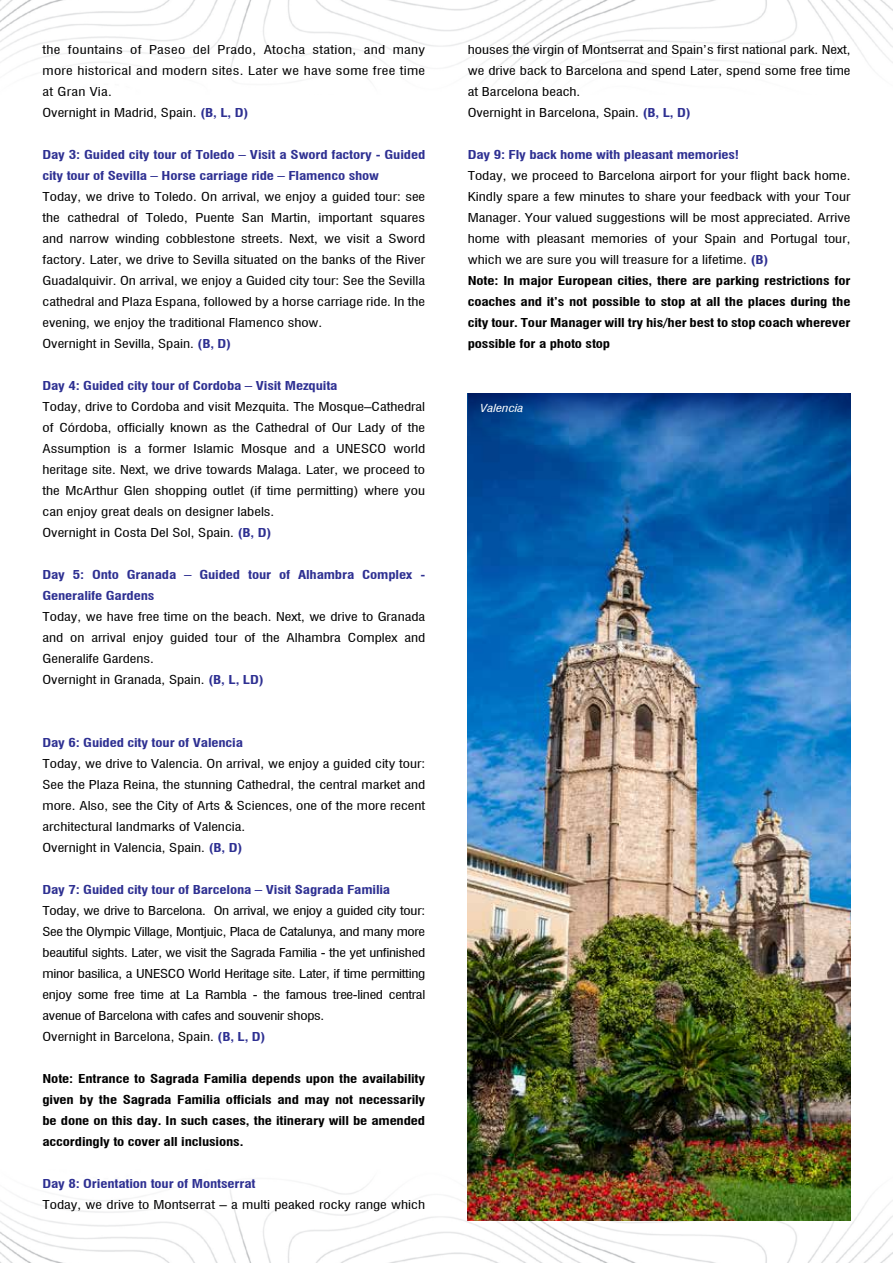
<style>
.page{position:relative;width:893px;height:1263px;background:#fff}
.page>*{position:absolute;margin:0;border:0;box-sizing:border-box;transform-origin:0 0}
.t1{font:condensed 12px/21px "Swiss 721 BT";color:#000;scale:1.25 1}
.t2{font:condensed 12px/21px "Swiss 721 BT";letter-spacing:-.02em;color:#000;scale:1.25 1}
.t3{font:700 condensed 12px/21px "Swiss 721 BT";letter-spacing:-.01em;color:#2e3092;scale:1.25 1}
.t4{font:700 condensed 12px/21px "Swiss 721 BT";letter-spacing:-.01em;color:#000;text-align:justify;scale:1.25 1}
.t5{font:condensed 12px/21px "Swiss 721 BT";letter-spacing:.02em;color:#000;scale:1.25 1}
.t6{font:italic condensed 10.8px "Swiss 721 BT";color:#fff;scale:1.25 1}
.s1{font-weight:700;color:#2e3092}
.s2{font-weight:700}
</style>
<div class="page">
<img style="left:0;top:0;width:893px;height:81px">
<img style="left:0;top:1148px;width:893px;height:115px">
<img style="left:468px;top:446px;width:382px;height:774px">
<svg style="left:468px;top:393px;width:382px;height:53px;background:#11519a"></svg>
<p class="t5" style="left:43px;top:39px;width:308px">the fountains of Paseo del Prado, Atocha station, and many more historical and modern sites. Later we have some free time at Gran Via.<br>Overnight in Madrid, Spain. <span class="s1">(B, L, D)</span></p>
<p class="t3" style="left:43px;top:144px;width:308px">Day 3: Guided city tour of Toledo – Visit a Sword factory - Guided city tour of Sevilla – Horse carriage ride – Flamenco show</p>
<p class="t1" style="left:43px;top:186px;width:308px">Today, we drive to Toledo. On arrival, we enjoy a guided tour: see the cathedral of Toledo, Puente San Martin, important squares and narrow winding cobblestone streets. Next, we visit a Sword factory. Later, we drive to Sevilla situated on the banks of the River Guadalquivir. On arrival, we enjoy a Guided city tour: See the Sevilla cathedral and Plaza Espana, followed by a horse carriage ride. In the evening, we enjoy the traditional Flamenco show.<br>Overnight in Sevilla, Spain. <span class="s1">(B, D)</span></p>
<p class="t3" style="left:43px;top:375px;width:237px">Day 4: Guided city tour of Cordoba – Visit Mezquita</p>
<p class="t1" style="left:43px;top:396px;width:308px">Today, drive to Cordoba and visit Mezquita. The Mosque–Cathedral of Córdoba, officially known as the Cathedral of Our Lady of the Assumption is a former Islamic Mosque and a UNESCO world heritage site. Next, we drive towards Malaga. Later, we proceed to the McArthur Glen shopping outlet (if time permitting) where you can enjoy great deals on designer labels.<br>Overnight in Costa Del Sol, Spain. <span class="s1">(B, D)</span></p>
<p class="t3" style="left:43px;top:564px;width:308px">Day 5: Onto Granada – Guided tour of Alhambra Complex -<br>Generalife Gardens</p>
<p class="t1" style="left:43px;top:606px;width:308px">Today, we have free time on the beach. Next, we drive to Granada and on arrival enjoy guided tour of the Alhambra Complex and Generalife Gardens.<br>Overnight in Granada, Spain. <span class="s1">(B, L, LD)</span></p>
<p class="t3" style="left:43px;top:732px;width:162px">Day 6: Guided city tour of Valencia</p>
<p class="t1" style="left:43px;top:753px;width:308px">Today, we drive to Valencia. On arrival, we enjoy a guided city tour:<br>See the Plaza Reina, the stunning Cathedral, the central market and more. Also, see the City of Arts &amp; Sciences, one of the more recent architectural landmarks of Valencia.<br>Overnight in Valencia, Spain. <span class="s1">(B, D)</span></p>
<p class="t3" style="left:43px;top:879px;width:280px">Day 7: Guided city tour of Barcelona – Visit Sagrada Familia</p>
<p class="t2" style="left:43px;top:900px;width:308px">Today, we drive to Barcelona. On arrival, we enjoy a guided city tour:<br>See the Olympic Village, Montjuic, Placa de Catalunya, and many more beautiful sights. Later, we visit the Sagrada Familia - the yet unfinished minor basilica, a UNESCO World Heritage site. Later, if time permitting enjoy some free time at La Rambla - the famous tree-lined central avenue of Barcelona with cafes and souvenir shops.<br>Overnight in Barcelona, Spain. <span class="s1">(B, L, D)</span></p>
<p class="t4" style="left:43px;top:1068px;width:308px">Note: Entrance to Sagrada Familia depends upon the availability given by the Sagrada Familia officials and may not necessarily be done on this day. In such cases, the itinerary will be amended accordingly to cover all inclusions.</p>
<p class="t3" style="left:43px;top:1173px;width:172px">Day 8: Orientation tour of Montserrat</p>
<p class="t1" style="left:43px;top:1194px;width:308px">Today, we drive to Montserrat – a multi peaked rocky range which</p>
<p class="t1" style="left:468px;top:39px;width:308px">houses the virgin of Montserrat and Spain’s first national park. Next, we drive back to Barcelona and spend Later, spend some free time at Barcelona beach.<br>Overnight in Barcelona, Spain. <span class="s1">(B, L, D)</span></p>
<p class="t3" style="left:468px;top:144px;width:219px">Day 9: Fly back home with pleasant memories!</p>
<p class="t1" style="left:468px;top:165px;width:308px">Today, we proceed to Barcelona airport for your flight back home.<br>Kindly spare a few minutes to share your feedback with your Tour Manager. Your valued suggestions will be most appreciated. Arrive home with pleasant memories of your Spain and Portugal tour, which we are sure you will treasure for a lifetime. <span class="s1">(B)<br></span><span class="s2">Note: In major European cities, there are parking restrictions for coaches and it’s not possible to stop at all the places during the city tour. Tour Manager will try his/her best to stop coach wherever possible for a photo stop</span></p>
<p class="t6" style="left:480px;top:402px;width:36px">Valencia</p>
</div>
